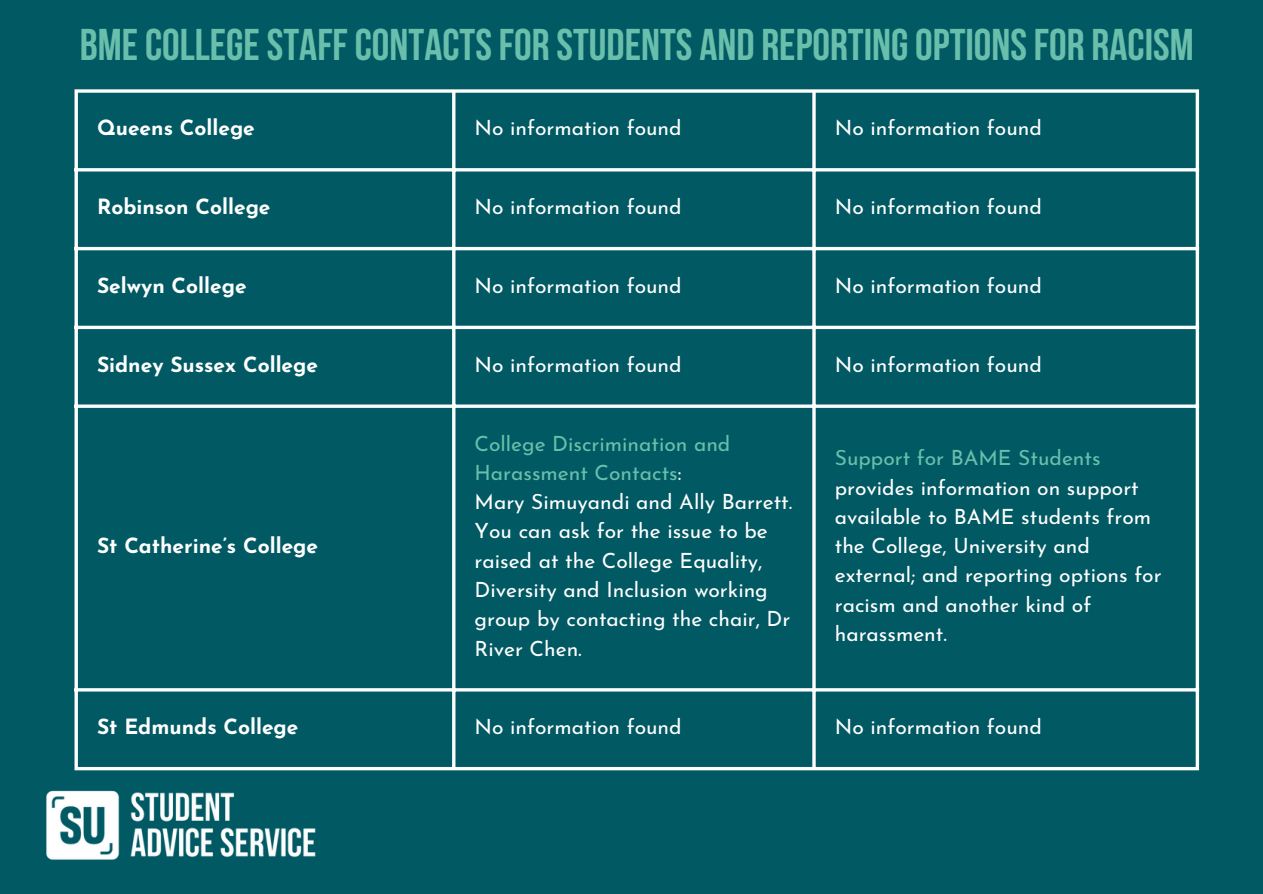
<style>
.page{position:relative;width:1263px;height:894px;background:#fff}
.page>*{position:absolute;margin:0;border:0;box-sizing:border-box;transform-origin:0 0}
.t1{font:700 44.4px "Bebas Neue";color:#69bfab}
.t2{font:21px/29.2px "Josefin Sans";color:#fff}
.t3{font:700 21px "Josefin Sans";color:#fff}
.t4{font:21px/29.2px "Josefin Sans";color:#69bfab}
.s1{color:#fff}
.s2{color:#69bfab}
</style>
<div class="page">
<div style="left:0;top:0;width:1263px;height:893px;background:#015963"></div>
<img style="left:46px;top:790px;width:270px;height:70px">
<hr style="left:75px;top:93px;width:3px;height:673px;background:#fff">
<hr style="left:452px;top:93px;width:3px;height:673px;background:#fff">
<svg style="left:812px;top:93px;width:4px;height:673px;background:#d7e4e6"></svg>
<hr style="left:1196px;top:93px;width:3px;height:673px;background:#fff">
<svg style="left:75px;top:89px;width:1124px;height:4px;background:#d7e5e6"></svg>
<hr style="left:75px;top:168px;width:1124px;height:3px;background:#fff">
<hr style="left:75px;top:247px;width:1124px;height:3px;background:#fff">
<svg style="left:78px;top:325px;width:1118px;height:4px;background:#d1e1e3"></svg>
<svg style="left:78px;top:404px;width:1118px;height:4px;background:#d8e5e6"></svg>
<hr style="left:75px;top:688px;width:1124px;height:3px;background:#fff">
<svg style="left:75px;top:766px;width:1124px;height:4px;fill:#fff"></svg>
<p class="t1" style="left:80px;top:26px;width:1115px">BMECOLLEGE STAFFCONTACTS FOR STUDENTS AND REPORTINGOPTIONS FOR RACISM</p>
<p class="t3" style="left:97px;top:120px;width:159px">Queens College</p>
<p class="t2" style="left:475px;top:116px;width:209px">No information found</p>
<p class="t2" style="left:835px;top:116px;width:209px">No information found</p>
<p class="t3" style="left:97px;top:198px;width:175px">Robinson College</p>
<p class="t2" style="left:475px;top:194px;width:209px">No information found</p>
<p class="t2" style="left:835px;top:194px;width:209px">No information found</p>
<p class="t3" style="left:97px;top:277px;width:151px">Selwyn College</p>
<p class="t2" style="left:475px;top:273px;width:209px">No information found</p>
<p class="t2" style="left:835px;top:273px;width:209px">No information found</p>
<p class="t3" style="left:97px;top:356px;width:223px">Sidney Sussex College</p>
<p class="t2" style="left:475px;top:352px;width:209px">No information found</p>
<p class="t2" style="left:835px;top:352px;width:209px">No information found</p>
<p class="t3" style="left:97px;top:537px;width:223px">St Catherine’s College</p>
<p class="t4" style="left:475px;top:430px;width:257px">College Discrimination and<br>Harassment Contacts<span class="s1">:</span></p>
<p class="t2" style="left:475px;top:489px;width:319px">Mary Simuyandi and Ally Barrett.</p>
<p class="t2" style="left:475px;top:518px;width:317px">You can ask for the issue to be raised at the College Equality,<br>Diversity and Inclusion working group by contacting the chair, Dr<br>River Chen.</p>
<p class="t2" style="left:835px;top:445px;width:328px"><span class="s2">Support for BAME Students </span>provides information on support available to BAME students from the College, University and external; and reporting options for racism and another kind of harassment.</p>
<p class="t3" style="left:97px;top:718px;width:203px">St Edmunds College</p>
<p class="t2" style="left:475px;top:714px;width:209px">No information found</p>
<p class="t2" style="left:835px;top:714px;width:209px">No information found</p>
</div>
